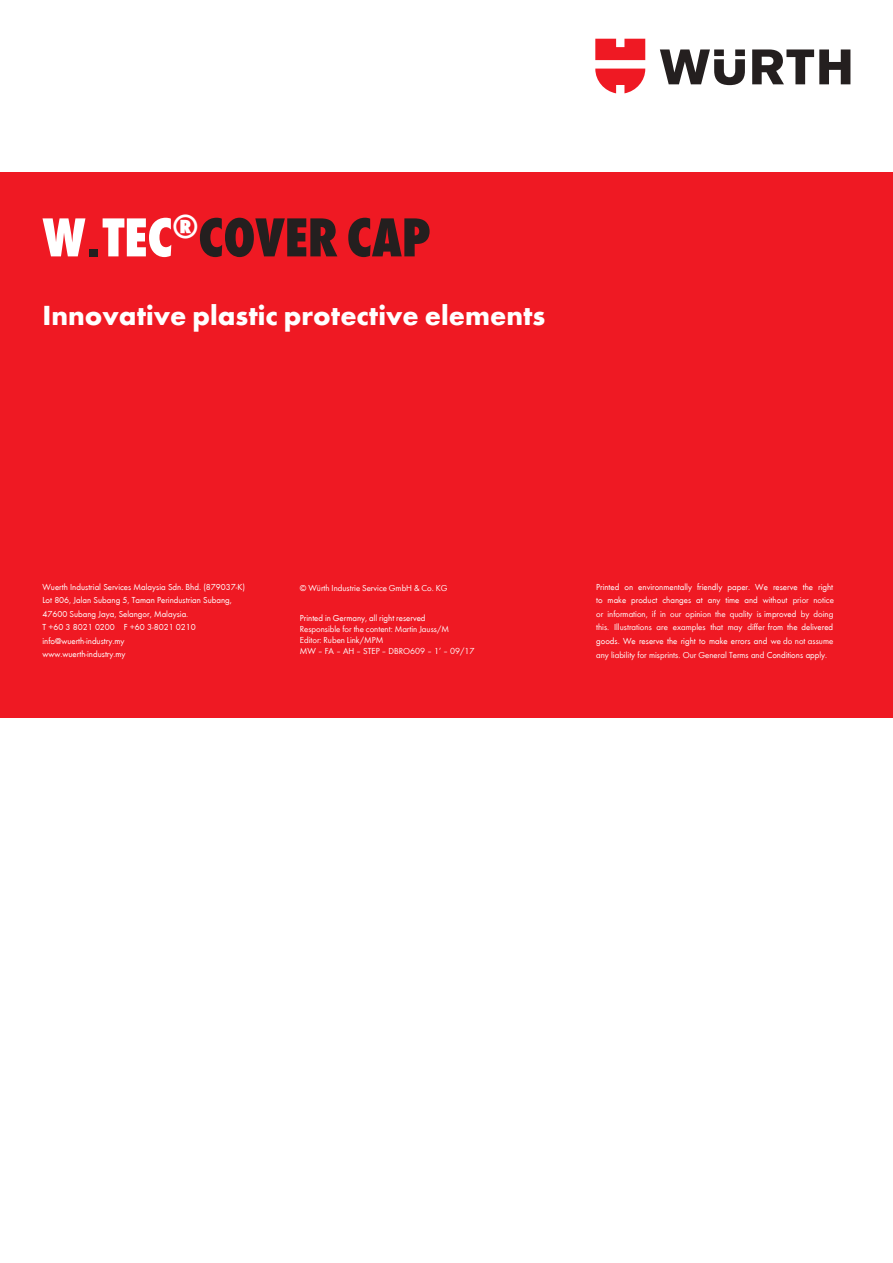
<style>
.page{position:relative;width:893px;height:1263px;background:#fff}
.page>*{position:absolute;margin:0;border:0;box-sizing:border-box;transform-origin:0 0}
.t1{font:57px "Wuerth Extra Bold Cond Caps";letter-spacing:-.005em;color:#241f1f}
.t2{font:700 28.5px "Wuerth";color:#fff}
.t3{font:9px/13.5px "Wuerth";color:#fff}
.s1{color:#fff}
</style>
<div class="page">
<div style="left:0;top:172px;width:893px;height:546px;background:#ef1923"></div>
<svg style="left:660px;top:49px;width:190px;height:36px"></svg>
<svg style="left:595px;top:39px;width:50px;height:54px"></svg>
<div style="left:89px;top:249px;width:9px;height:8px;background:#241f1f"></div>
<h1 class="t1" style="left:43px;top:197px;width:389px"><span class="s1">W TEC</span><sup>®</sup>COVER CAP</h1>
<h2 class="t2" style="left:43px;top:294px;width:504px">Innovative plastic protective elements</h2>
<p class="t3" style="left:42px;top:579px;width:204px">Wuerth Industrial Services Malaysia Sdn. Bhd. (879037-K)<br>Lot 806, Jalan Subang 5, Taman Perindustrian Subang, 47600 Subang Jaya, Selangor, Malaysia.<br>T +60 3 8021 0200 F +60 3-8021 0210 info@wuerth-industry.my<br>www.wuerth-industry.my</p>
<p class="t3" style="left:596px;top:580px;width:239px;text-align:justify">Printed on environmentally friendly paper. We reserve the right to make product changes at any time and without prior notice or information, if in our opinion the quality is improved by doing this. Illustrations are examples that may differ from the delivered goods. We reserve the right to make errors and we do not assume any liability for misprints. Our General Terms and Conditions apply.</p>
<p class="t3" style="left:300px;top:580px;width:149px">© Würth Industrie Service GmbH &amp; Co. KG</p>
<p class="t3" style="left:300px;top:612px;width:176px;line-height:10.8px">Printed in Germany, all right reserved<br>Responsible for the content: Martin Jauss/M<br>Editor: Ruben Link/MPM<br>MW – FA – AH – STEP – DBRO609 – 1’ – 09/17</p>
</div>
